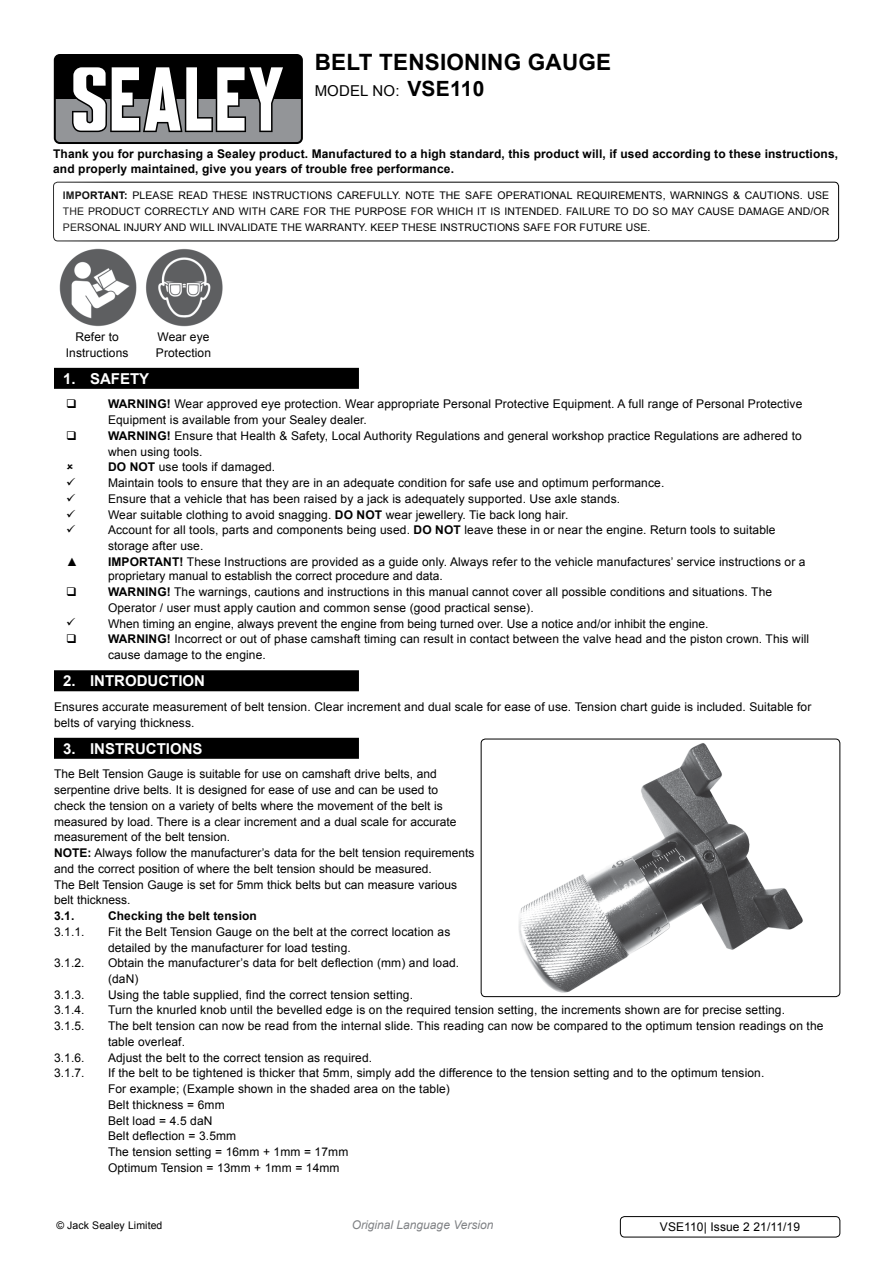
<style>
.page{position:relative;width:893px;height:1263px;background:#fff}
.page>*{position:absolute;margin:0;border:0;box-sizing:border-box;transform-origin:0 0}
.t1{font:700 22.5px "Arial";letter-spacing:.01em;color:#000}
.t2{font:700 15px "Arial";color:#fff}
.t3{font:15px "Arial";letter-spacing:.01em;color:#000}
.t4{font:12px/15.8px "Arial";letter-spacing:.01em;color:#000}
.t5{font:700 12px/15.8px "Arial";letter-spacing:.01em;color:#000}
.t6{font:italic 12px "Arial";color:#808285}
.t7{font:10.5px/15.8px "Arial";letter-spacing:.01em;color:#000;text-align:justify}
.s1{font-weight:700;font-size:21px}
.s2{font-weight:700}
</style>
<div class="page">
<div style="left:54px;top:54px;width:249px;height:90px;background:#000;border-radius:6px"></div>
<svg style="left:56px;top:67px;width:245px;height:75px"></svg>
<div style="left:53px;top:182px;width:786px;height:59px;border:1px solid #000;border-radius:4px"></div>
<div style="left:54px;top:368px;width:305px;height:21px;background:#000"></div>
<div style="left:54px;top:670px;width:305px;height:21px;background:#000"></div>
<div style="left:54px;top:738px;width:305px;height:21px;background:#000"></div>
<img style="left:59px;top:248px;width:164px;height:79px">
<img style="left:518px;top:743px;width:285px;height:250px">
<div style="left:481px;top:739px;width:359px;height:258px;border:1px solid #000;border-radius:4px"></div>
<div style="left:620px;top:1216px;width:220px;height:21px;border:1px solid #000;border-radius:4px"></div>
<h1 class="t1" style="left:315px;top:48px;width:298px">BELT TEnSIONING GAUGE</h1>
<p class="t3" style="left:315px;top:81px;width:171px">model no: <span class="s1">vse110</span></p>
<p class="t5" style="left:53px;top:146px;width:786px">Thank you for purchasing a Sealey product. Manufactured to a high standard, this product will, if used according to these instructions, and properly maintained, give you years of trouble free performance.</p>
<p class="t7" style="left:63px;top:188px;width:768px"><span class="s2">IMPORTANT:</span> PLEASE READ THESE INSTRUCTIONS CAREFULLY. NOTE THE SAFE OPERATIONAL REQUIREMENTS, WARNINGS &amp; CAUTIONS. USE THE PRODUCT CORRECTLY AND WITH CARE FOR THE PURPOSE FOR WHICH IT IS INTENDED. FAILURE TO DO SO MAY CAUSE DAMAGE AND/OR PERSONAL INJURY AND WILL INVALIDATE THE WARRANTY. KEEP THESE INSTRUCTIONS SAFE FOR FUTURE USE.</p>
<p class="t4" style="left:66px;top:329px;width:64px;text-align:center">Refer to<br>i nstructions</p>
<p class="t4" style="left:156px;top:329px;width:57px">Wear eye protection</p>
<p class="t2" style="left:63px;top:368px;width:88px">1. safety</p>
<p class="t4" style="left:93px;top:396px;width:711px;text-indent:15px"><span class="s2">WARNING!</span> Wear approved eye protection. Wear appropriate Personal Protective Equipment. A full range of Personal Protective<br>Equipment is available from your Sealey dealer.</p>
<p class="t4" style="left:108px;top:428px;width:695px"><span class="s2">WARNING!</span> Ensure that Health &amp; Safety, Local Authority Regulations and general workshop practice Regulations are adhered to</p>
<p class="t4" style="left:108px;top:444px;width:96px">when using tools.</p>
<p class="t4" style="left:108px;top:459px;width:169px"><span class="s2">DO NOT</span> use tools if damaged.</p>
<p class="t4" style="left:96px;top:475px;width:569px">Maintain tools to ensure that they are in an adequate condition for safe use and optimum performance.</p>
<p class="t4" style="left:93px;top:491px;width:9px">E</p>
<p class="t4" style="left:108px;top:491px;width:669px;text-indent:8px">nsure that a vehicle that has been raised by a jack is adequately supported. Use axle stands.<br>Wear suitable clothing to avoid snagging. <span class="s2">DO NOT</span> wear jewellery. Tie back long hair.<br>Account for all tools, parts and components being used. <span class="s2">DO NOT</span> leave these in or near the engine. Return tools to suitable storage after use.</p>
<p class="t4" style="left:66px;top:554px;width:13px">▲</p>
<p class="t4" style="left:108px;top:554px;width:699px;line-height:14.4px"><span class="s2">IMPORTANT!</span> These Instructions are provided as a guide only. Always refer to the vehicle manufactures’ service instructions or a proprietary manual to establish the correct procedure and data.</p>
<p class="t4" style="left:108px;top:584px;width:666px"><span class="s2">WARNING!</span> The warnings, cautions and instructions in this manual cannot cover all possible conditions and situations. The</p>
<p class="t4" style="left:93px;top:600px;width:442px">Operator / user must apply caution and common sense (good practical sense).</p>
<p class="t4" style="left:108px;top:615px;width:602px">When timing an engine, always prevent the engine from being turned over. Use a notice and/or inhibit the engine.</p>
<p class="t4" style="left:108px;top:631px;width:703px"><span class="s2">WARNING!</span> Incorrect or out of phase camshaft timing can result in contact between the valve head and the piston crown. This will</p>
<p class="t4" style="left:108px;top:647px;width:159px">cause damage to the engine.</p>
<p class="t2" style="left:63px;top:671px;width:54px">2. introdu</p>
<p class="t2" style="left:158px;top:671px;width:48px">ction</p>
<p class="t4" style="left:54px;top:699px;width:759px">ensures accurate measurement of belt tension. Clear increment and dual scale for ease of use. Tension chart guide is included. Suitable for belts of varying thickness.</p>
<p class="t2" style="left:63px;top:738px;width:53px">3. instru</p>
<p class="t2" style="left:146px;top:738px;width:57px">ctions</p>
<p class="t4" style="left:54px;top:766px;width:422px">The Belt Tension Gauge is suitable for use on camshaft drive belts, and serpentine drive belts. It is designed for ease of use and can be used to<br>check the tension on a variety of belts where the movement of the belt is measured by load. There is a clear increment and a dual scale for accurate measurement of the belt tension.<br><span class="s2">NOTE:</span> Always follow the manufacturer’s data for the belt tension requirements and the correct position of where the belt tension should be measured.<br>The Belt Tension Gauge is set for 5mm thick belts but can measure various belt thickness.</p>
<p class="t5" style="left:54px;top:908px;width:40px">3.1. C</p>
<p class="t5" style="left:117px;top:908px;width:142px">hecking the belt tension</p>
<p class="t4" style="left:54px;top:924px;width:32px">3.1.1.</p>
<p class="t4" style="left:108px;top:924px;width:344px">Fit the Belt Tension Gauge on the belt at the correct location as detailed by the manufacturer for load testing.</p>
<p class="t4" style="left:54px;top:955px;width:32px">3.1.2.</p>
<p class="t4" style="left:108px;top:955px;width:353px">Obtain the manufacturer’s data for belt deflection (mm) and load. (daN)</p>
<p class="t4" style="left:54px;top:987px;width:32px">3.1.3.</p>
<p class="t4" style="left:108px;top:987px;width:306px">Using the table supplied, find the correct tension setting.</p>
<p class="t4" style="left:54px;top:1002px;width:32px">3.1.4.</p>
<p class="t4" style="left:108px;top:1002px;width:678px">Turn the knurled knob until the bevelled edge is on the required tension setting, the increments shown are for precise setting.</p>
<p class="t4" style="left:54px;top:1018px;width:32px">3.1.5.</p>
<p class="t4" style="left:108px;top:1018px;width:717px">The belt tension can now be read from the internal slide. This reading can now be compared to the optimum tension readings on the table overleaf.</p>
<p class="t4" style="left:54px;top:1050px;width:32px">3.1.6.</p>
<p class="t4" style="left:108px;top:1050px;width:266px">Adjust the belt to the correct tension as required.</p>
<p class="t4" style="left:54px;top:1065px;width:32px">3.1.7.</p>
<p class="t4" style="left:108px;top:1065px;width:658px">If the belt to be tightened is thicker that 5mm, simply add the difference to the tension setting and to the optimum tension.<br>For example; (Example shown in the shaded area on the table)<br>Belt thickness = 6mm<br>Belt load = 4.5 daN<br>Belt deflection = 3.5mm<br>The tension setting = 16mm + 1mm = 17mm</p>
<p class="t4" style="left:54px;top:1160px;width:33px">O</p>
<p class="t4" style="left:117px;top:1160px;width:224px">ptimum Tension = 13mm + 1mm = 14mm</p>
<p class="t7" style="left:56px;top:1218px;width:108px">© Jack Sealey Limited</p>
<p class="t6" style="left:352px;top:1217px;width:143px">Original Language Version</p>
<p class="t4" style="left:660px;top:1219px;width:142px">VSE110| Issue 2 21/11/19</p>
</div>
